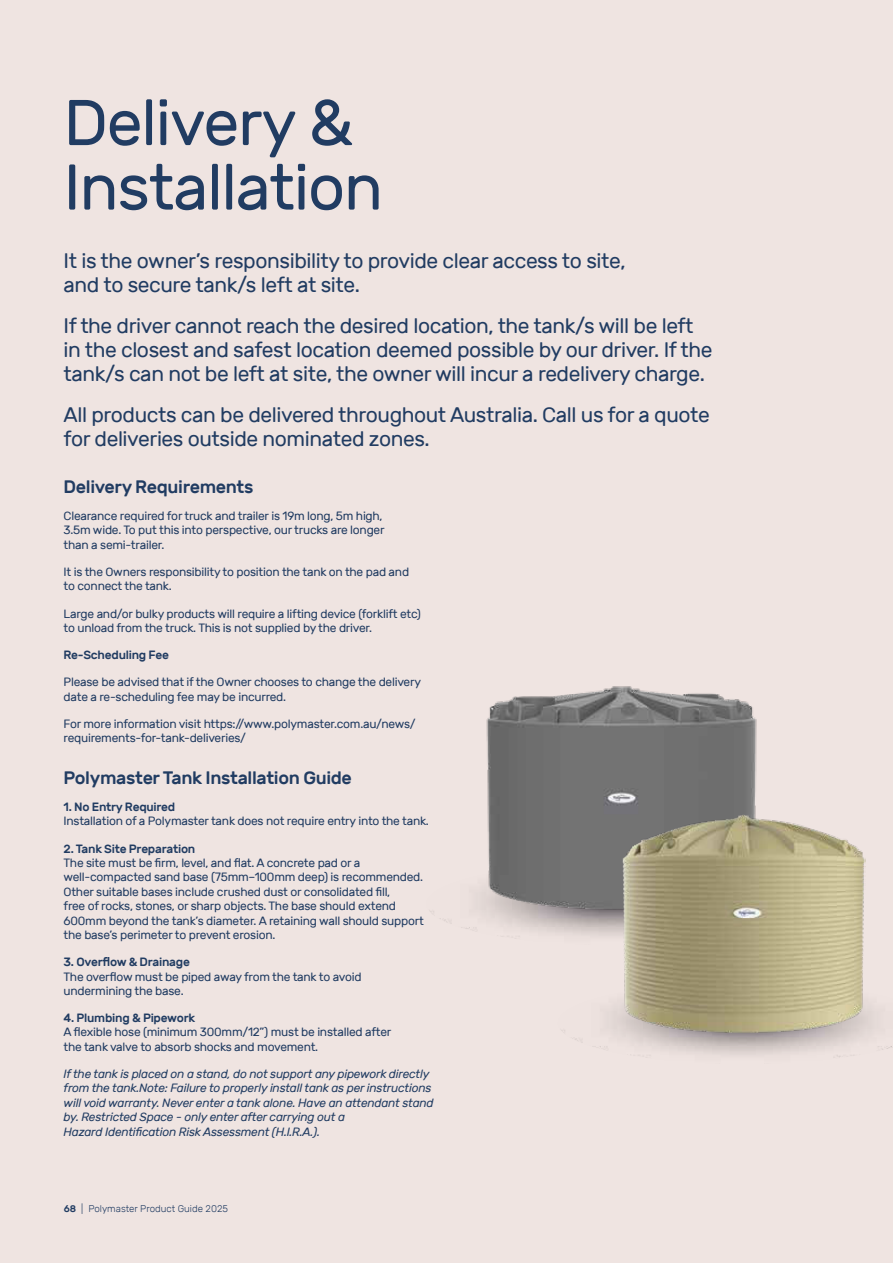
<style>
.page{position:relative;width:893px;height:1263px;background:#efe4e1}
.page>*{position:absolute;margin:0;border:0;box-sizing:border-box;transform-origin:0 0}
.t1{font:64.5px/64.5px "Rubik";letter-spacing:-.02em;color:#213c62}
.t2{font:21px/24px "Rubik";letter-spacing:-.02em;color:#213c62}
.t3{font:500 18px "Rubik";letter-spacing:-.02em;color:#213c62}
.t4{font:12px/14.4px "Rubik";letter-spacing:-.02em;color:#213c62}
.t5{font:italic 12px/14.4px "Rubik";letter-spacing:-.02em;color:#213c62}
.t6{font:500 12px "Rubik";letter-spacing:-.02em;color:#213c62}
.t7{font:300 9.75px "Rubik";color:#213c62}
.s1{font-weight:500}
</style>
<div class="page">
<img style="left:465px;top:686px;width:292px;height:253px">
<img style="left:621px;top:815px;width:245px;height:220px">
<h1 class="t1" style="left:64px;top:92px;width:321px">Delivery &amp;<br>Installation</h1>
<h2 class="t2" style="left:64px;top:249px;width:564px">It is the owner’s responsibility to provide clear access to site, and to secure tank/s left at site.</h2>
<h2 class="t2" style="left:64px;top:314px;width:650px">If the driver cannot reach the desired location, the tank/s will be left in the closest and safest location deemed possible by our driver. If the tank/s can not be left at site, the owner will incur a redelivery charge.</h2>
<h2 class="t2" style="left:64px;top:403px;width:648px">All products can be delivered throughout Australia. Call us for a quote for deliveries outside nominated zones.</h2>
<h3 class="t3" style="left:64px;top:476px;width:191px">Delivery Requirements</h3>
<p class="t4" style="left:64px;top:509px;width:322px">Clearance required for truck and trailer is 19m long, 5m high,<br>3.5m wide. To put this into perspective, our trucks are longer than a semi-trailer.</p>
<p class="t4" style="left:64px;top:565px;width:347px">It is the Owners responsibility to position the tank on the pad and to connect the tank.</p>
<p class="t4" style="left:64px;top:606px;width:359px">Large and/or bulky products will require a lifting device (forklift etc) to unload from the truck. This is not supplied by the driver.</p>
<p class="t6" style="left:64px;top:650px;width:107px">Re-Scheduling Fee</p>
<p class="t4" style="left:64px;top:676px;width:359px">Please be advised that if the Owner chooses to change the delivery date a re-scheduling fee may be incurred.</p>
<p class="t4" style="left:64px;top:717px;width:354px">For more information visit https://www.polymaster.com.au/news/ requirements-for-tank-deliveries/</p>
<h3 class="t3" style="left:64px;top:770px;width:290px">Polymaster Tank Installation Guide</h3>
<p class="t6" style="left:64px;top:800px;width:113px">1. No Entry Required</p>
<p class="t4" style="left:64px;top:814px;width:367px">Installation of a Polymaster tank does not require entry into the tank.</p>
<p class="t6" style="left:64px;top:843px;width:133px">2. Tank Site Preparation</p>
<p class="t4" style="left:64px;top:856px;width:362px">The site must be firm, level, and flat. A concrete pad or a well-compacted sand base (75mm–100mm deep) is recommended.<br>Other suitable bases include crushed dust or consolidated fill,<br>free of rocks, stones, or sharp objects. The base should extend 600mm beyond the tank’s diameter. A retaining wall should support the base’s perimeter to prevent erosion.</p>
<p class="t6" style="left:64px;top:955px;width:128px">3. Overflow &amp; Drainage</p>
<p class="t4" style="left:64px;top:969px;width:300px">The overflow must be piped away from the tank to avoid undermining the base.</p>
<p class="t6" style="left:64px;top:1011px;width:133px">4. Plumbing &amp; Pipework</p>
<p class="t4" style="left:64px;top:1025px;width:329px">A flexible hose (minimum 300mm/12”) must be installed after the tank valve to absorb shocks and movement.</p>
<p class="t5" style="left:64px;top:1068px;width:372px">If the tank is placed on a stand, do not support any pipework directly from the tank.Note: Failure to properly install tank as per instructions will void warranty. Never enter a tank alone. Have an attendant stand by. Restricted Space - only enter after carrying out a<br>Hazard Identification Risk Assessment (H.I.R.A.).</p>
<p class="t7" style="left:64px;top:1203px;width:166px"><span class="s1">68</span> | Polymaster Product Guide 2025</p>
</div>
